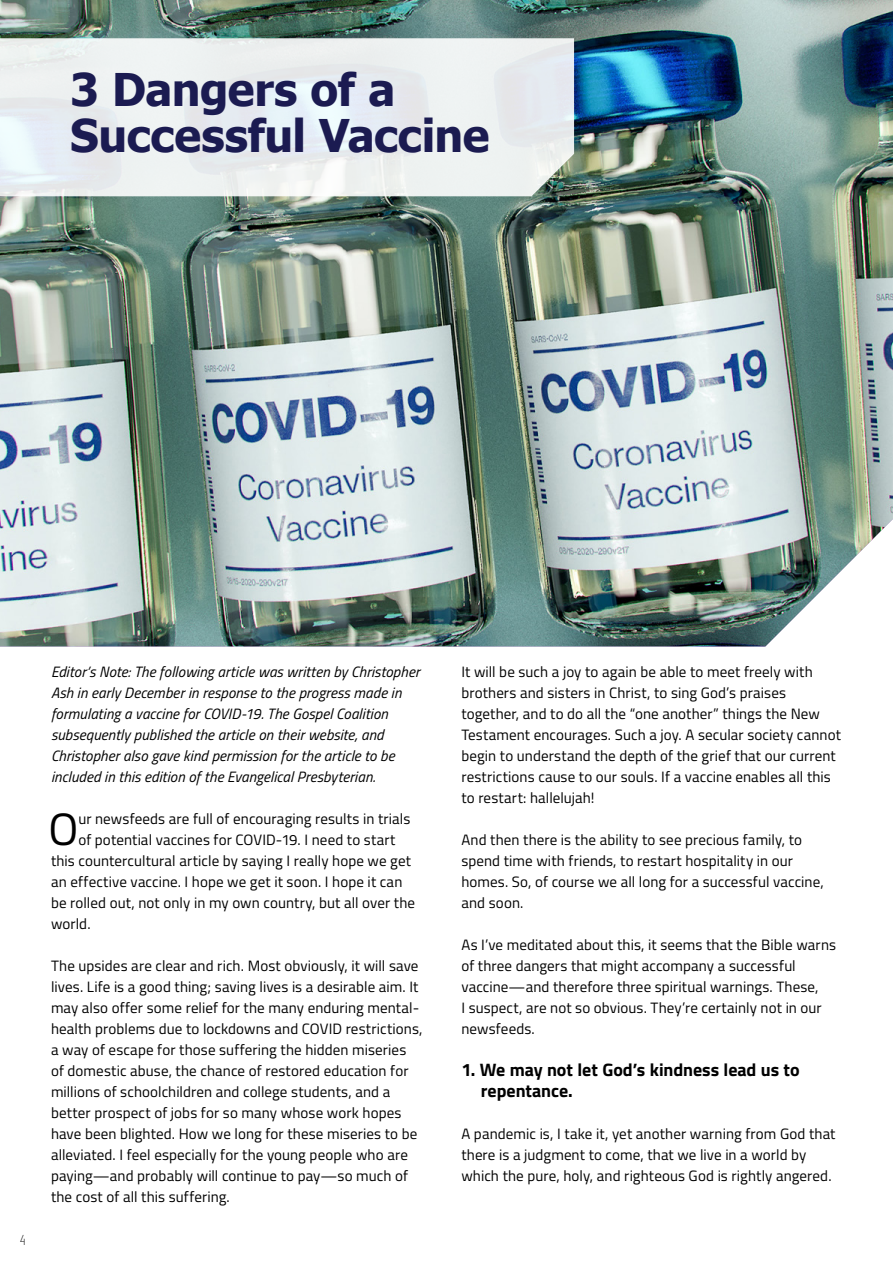
<style>
.page{position:relative;width:893px;height:1263px;background:#fff}
.page>*{position:absolute;margin:0;border:0;box-sizing:border-box;transform-origin:0 0}
.t1{font:45.3px "Titillium";color:#000}
.t2{font:700 45px/46.5px "Tahoma";letter-spacing:-.01em;color:#1b1b51}
.t3{font:700 18px/21px "Titillium";color:#000}
.t4{font:15px/21px "Titillium";letter-spacing:.005em;color:#000}
.t5{font:italic 15px/21px "Titillium";letter-spacing:.005em;color:#000}
.t6{font:15px "Simplifica";color:#000}
</style>
<div class="page">
<hr style="left:892px;top:0;width:1px;height:1263px;background:#5caa96">
<img style="left:0;top:0;width:893px;height:646px">
<svg style="left:0;top:38px;width:574px;height:158px;fill:#ecf0f1"></svg>
<h2 class="t2" style="left:70px;top:63px;width:421px">3 Dangers of a<br>Successful Vaccine</h2>
<p class="t6" style="left:21px;top:1232px;width:6px">4</p>
<p class="t5" style="left:51px;top:660px;width:370px">Editor’s Note: The following article was written by Christopher Ash in early December in response to the progress made in formulating a vaccine for COVID-19. The Gospel Coalition subsequently published the article on their website, and Christopher also gave kind permission for the article to be included in this edition of the Evangelical Presbyterian.</p>
<h1 class="t1" style="left:48px;top:796px;width:31px">O</h1>
<p class="t4" style="left:78px;top:807px;width:333px">ur newsfeeds are full of encouraging results in trials</p>
<p class="t4" style="left:78px;top:828px;width:319px">of potential vaccines for COVID-19. I need to start</p>
<p class="t4" style="left:51px;top:849px;width:361px">this countercultural article by saying I really hope we get</p>
<p class="t4" style="left:51px;top:870px;width:353px">an effective vaccine. I hope we get it soon. I hope it can</p>
<p class="t4" style="left:51px;top:891px;width:366px">be rolled out, not only in my own country, but all over the</p>
<p class="t4" style="left:51px;top:912px;width:41px">world.</p>
<p class="t4" style="left:51px;top:954px;width:373px">The upsides are clear and rich. Most obviously, it will save lives. Life is a good thing; saving lives is a desirable aim. It may also offer some relief for the many enduring mental&shy;health problems due to lockdowns and COVID restrictions, a way of escape for those suffering the hidden miseries of domestic abuse, the chance of restored education for millions of schoolchildren and college students, and a better prospect of jobs for so many whose work hopes have been blighted. How we long for these miseries to be alleviated. I feel especially for the young people who are paying—and probably will continue to pay—so much of the cost of all this suffering.</p>
<p class="t4" style="left:461px;top:660px;width:381px">It will be such a joy to again be able to meet freely with brothers and sisters in Christ, to sing God’s praises together, and to do all the “one another” things the New Testament encourages. Such a joy. A secular society cannot begin to understand the depth of the grief that our current restrictions cause to our souls. If a vaccine enables all this to restart: hallelujah!</p>
<p class="t4" style="left:461px;top:828px;width:364px">And then there is the ability to see precious family, to spend time with friends, to restart hospitality in our homes. So, of course we all long for a successful vaccine, and soon.</p>
<p class="t4" style="left:461px;top:933px;width:376px">As I’ve meditated about this, it seems that the Bible warns of three dangers that might accompany a successful vaccine—and therefore three spiritual warnings. These,<br>I suspect, are not so obvious. They’re certainly not in our newsfeeds.</p>
<p class="t3" style="left:481px;top:1058px;width:320px;text-indent:-19px">1. We may not let God’s kindness lead us to repentance.</p>
<p class="t4" style="left:461px;top:1122px;width:376px">A pandemic is, I take it, yet another warning from God that there is a judgment to come, that we live in a world by which the pure, holy, and righteous God is rightly angered.</p>
</div>
